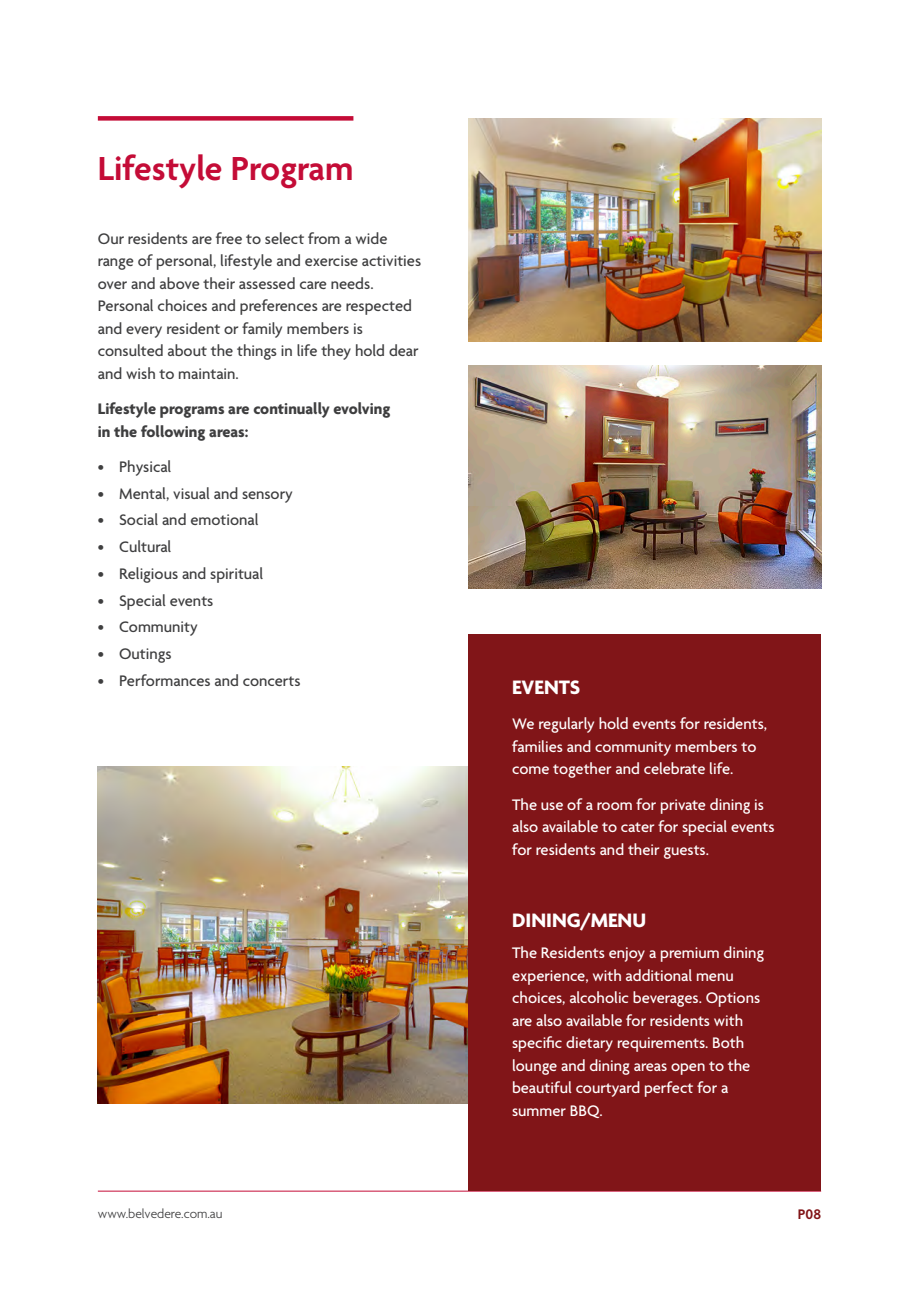
<style>
.page{position:relative;width:919px;height:1289px;background:#fff}
.page>*{position:absolute;margin:0;border:0;box-sizing:border-box;transform-origin:0 0}
.t1{font:600 36px "Agenda";color:#c40c37}
.Bullet_Points{font:700 21px "Agenda";color:#fff}
.Paragraph{font:500 16.5px/22.5px "Agenda";color:#fff}
.Paragraph-2{font:500 16.5px/22.5px "Agenda";color:#3e3e3f}
.Paragraph-3{font:700 16.5px/22.5px "Agenda";color:#3e3e3f}
.t2{font:600 15px "Agenda";color:#811518}
.t3{font:300 13.5px "Agenda";color:#3e3e3f}
</style>
<div class="page">
<hr style="left:98px;top:1190px;width:723px;height:1px;background:#c40c37">
<img style="left:98px;top:766px;width:370px;height:337px">
<img style="left:468px;top:118px;width:353px;height:223px">
<img style="left:468px;top:366px;width:353px;height:223px">
<div style="left:98px;top:116px;width:255px;height:5px;background:#c40c37"></div>
<div style="left:468px;top:634px;width:353px;height:556px;background:#811518"></div>
<h1 class="t1" style="left:98px;top:149px;width:257px">Lifestyle Program</h1>
<p class="Paragraph-2" style="left:98px;top:228px;width:325px">Our residents are free to select from a wide range of personal, lifestyle and exercise activities over and above their assessed care needs.<br>Personal choices and preferences are respected and every resident or family members is consulted about the things in life they hold dear and wish to maintain.</p>
<p class="Paragraph-3" style="left:98px;top:398px;width:294px">Lifestyle programs are continually evolving in the following areas:</p>
<p class="Paragraph-2" style="left:98px;top:456px;width:75px">• Physical</p>
<p class="Paragraph-2" style="left:98px;top:483px;width:196px">• Mental, visual and sensory</p>
<p class="Paragraph-2" style="left:98px;top:510px;width:162px">• Social and emotional</p>
<p class="Paragraph-2" style="left:98px;top:536px;width:75px">• Cultural</p>
<p class="Paragraph-2" style="left:98px;top:563px;width:167px">• Religious and spiritual</p>
<p class="Paragraph-2" style="left:98px;top:590px;width:117px">• Special events</p>
<p class="Paragraph-2" style="left:98px;top:617px;width:102px">• Community</p>
<p class="Paragraph-2" style="left:98px;top:643px;width:75px">• Outings</p>
<p class="Paragraph-2" style="left:98px;top:670px;width:204px">• Performances and concerts</p>
<h2 class="Bullet_Points" style="left:512px;top:676px;width:70px">EVENTS</h2>
<p class="Paragraph" style="left:512px;top:713px;width:256px">We regularly hold events for residents, families and community members to come together and celebrate life.</p>
<p class="Paragraph" style="left:512px;top:794px;width:264px">The use of a room for private dining is also available to cater for special events for residents and their guests.</p>
<p class="Bullet_Points" style="left:512px;top:909px;width:135px">DINING/MENU</p>
<p class="Paragraph" style="left:512px;top:942px;width:253px">The Residents enjoy a premium dining experience, with additional menu choices, alcoholic beverages. Options are also available for residents with specific dietary requirements. Both lounge and dining areas open to the beautiful courtyard perfect for a summer BBQ.</p>
<p class="t3" style="left:98px;top:1206px;width:126px">www.belvedere.com.au</p>
<p class="t2" style="left:797px;top:1205px;width:25px">P08</p>
</div>
